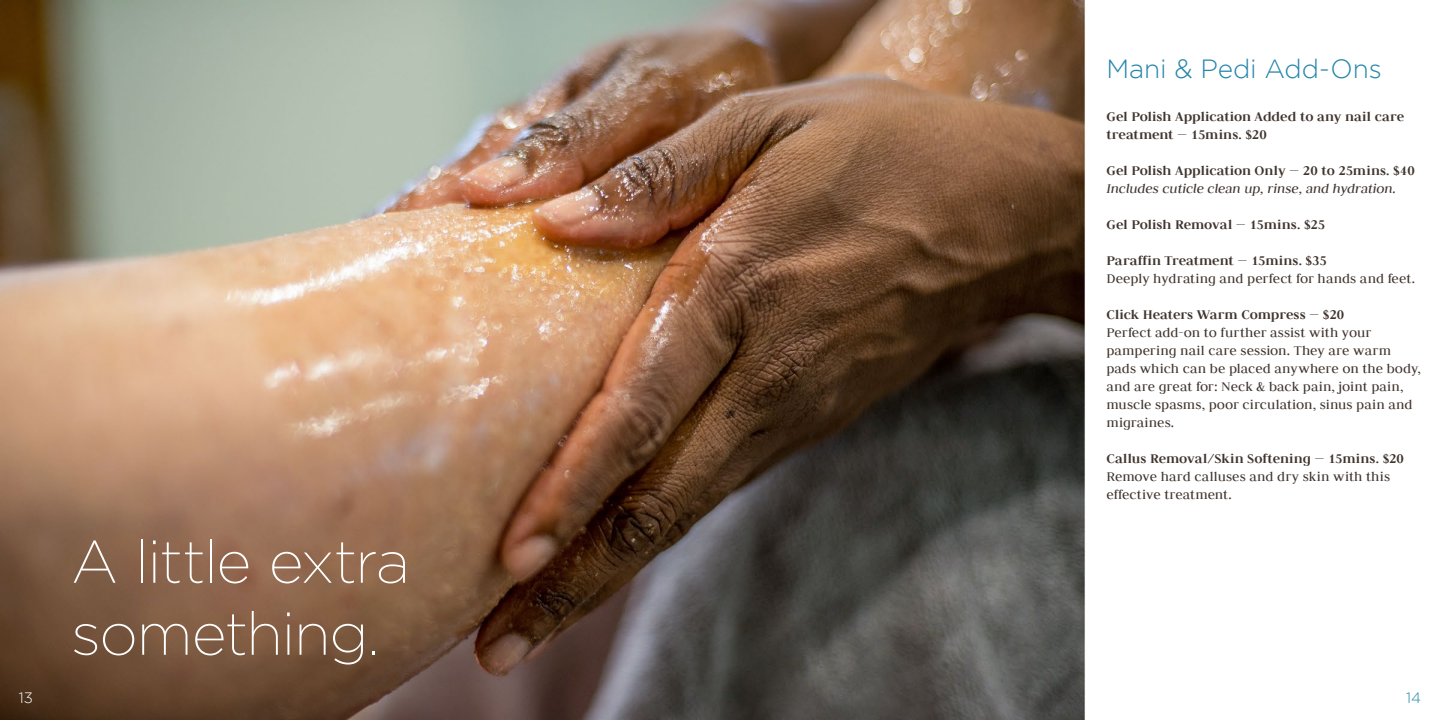
<style>
.page{position:relative;width:1440px;height:720px;background:#fff}
.page>*{position:absolute;margin:0;border:0;box-sizing:border-box;transform-origin:0 0}
.t1{font:200 60px/72px "Gotham";letter-spacing:-.025em;color:#fff}
.t2{font:300 26.25px "Gotham";letter-spacing:-.01em;color:#2586aa}
.t3{font:15px/18px "Judson";letter-spacing:.005em;color:#40342d}
.t4{font:700 15px/18px "Judson";letter-spacing:.005em;color:#40342d}
.t5{font:italic 15px "Judson";letter-spacing:-.01em;color:#40342d}
.t6{font:300 15px "Gotham";color:#fff}
.t7{font:300 15px "Gotham";color:#2586aa}
</style>
<div class="page">
<img style="left:0;top:0;width:1085px;height:720px">
<h2 class="t2" style="left:1106px;top:54px;width:277px">Mani &amp; Pedi Add-Ons</h2>
<h1 class="t1" style="left:71px;top:525px;width:340px">A little extra something.</h1>
<p class="t4" style="left:1106px;top:107px;width:299px">Gel Polish Application Added to any nail care treatment — 15mins. $20</p>
<p class="t4" style="left:1106px;top:161px;width:310px">Gel Polish Application Only — 20 to 25mins. $40</p>
<p class="t5" style="left:1106px;top:180px;width:291px">Includes cuticle clean up, rinse, and hydration.</p>
<p class="t4" style="left:1106px;top:215px;width:220px">Gel Polish Removal — 15mins. $25</p>
<p class="t4" style="left:1106px;top:251px;width:222px">Paraffin Treatment — 15mins. $35</p>
<p class="t3" style="left:1106px;top:269px;width:310px">Deeply hydrating and perfect for hands and feet.</p>
<p class="t4" style="left:1106px;top:305px;width:239px">Click Heaters Warm Compress — $20</p>
<p class="t3" style="left:1106px;top:323px;width:316px">Perfect add-on to further assist with your pampering nail care session. They are warm pads which can be placed anywhere on the body, and are great for: Neck &amp; back pain, joint pain, muscle spasms, poor circulation, sinus pain and migraines.</p>
<p class="t4" style="left:1106px;top:449px;width:299px">Callus Removal/Skin Softening — 15mins. $20</p>
<p class="t3" style="left:1106px;top:467px;width:285px">Remove hard calluses and dry skin with this effective treatment.</p>
<p class="t6" style="left:19px;top:690px;width:16px">13</p>
<p class="t7" style="left:1406px;top:690px;width:16px">14</p>
</div>
